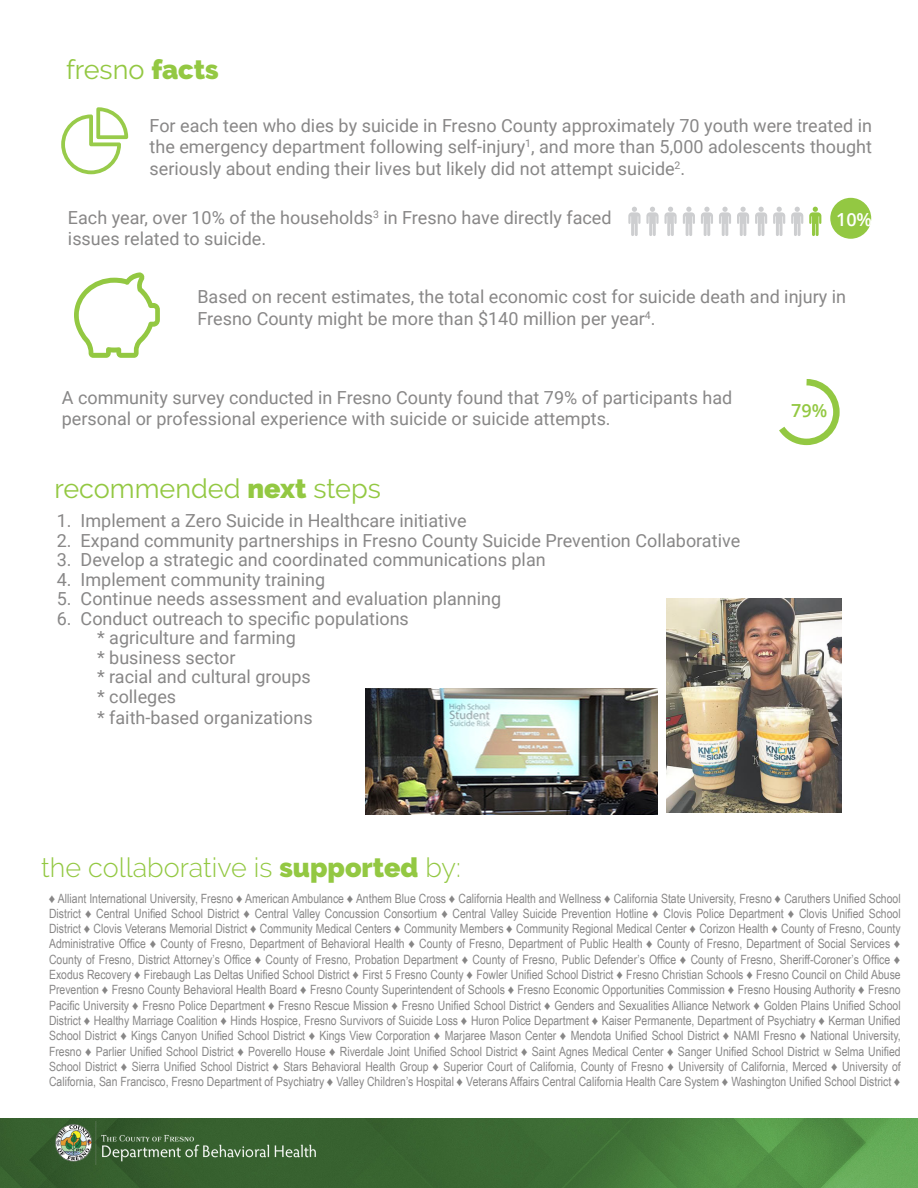
<style>
.page{position:relative;width:918px;height:1188px;background:#fff}
.page>*{position:absolute;margin:0;border:0;box-sizing:border-box;transform-origin:0 0}
.t1{font:27px "Raleway";color:#93c842}
.t2{font:300 27px "Raleway";color:#93c842}
.t3{font:18px/21.6px "Roboto";color:#888787}
.Big_Title{font:600 18px "Open Sans";color:#fff}
.t4{font:600 18px "Open Sans";color:#93c842}
.t5{font:12.75px/15.3px "Arial Narrow";color:#888787;text-align:justify}
.s1{font-weight:900}
</style>
<div class="page">
<img style="left:0;top:1119px;width:918px;height:69px">
<svg style="left:61px;top:107px;width:67px;height:67px"></svg>
<div style="left:830px;top:198px;width:41px;height:41px;background:#93c842;border-radius:50%"></div>
<svg style="left:683px;top:207px;width:12px;height:29px"></svg>
<svg style="left:701px;top:207px;width:12px;height:29px"></svg>
<svg style="left:719px;top:207px;width:12px;height:29px"></svg>
<svg style="left:737px;top:207px;width:12px;height:29px"></svg>
<svg style="left:755px;top:207px;width:12px;height:29px"></svg>
<svg style="left:773px;top:207px;width:12px;height:29px"></svg>
<svg style="left:791px;top:207px;width:12px;height:29px"></svg>
<svg style="left:809px;top:207px;width:12px;height:29px"></svg>
<svg style="left:628px;top:207px;width:49px;height:29px"></svg>
<svg style="left:74px;top:272px;width:86px;height:86px"></svg>
<svg style="left:779px;top:379px;width:61px;height:67px"></svg>
<img style="left:667px;top:598px;width:174px;height:215px">
<img style="left:366px;top:689px;width:292px;height:126px">
<img style="left:55px;top:1122px;width:262px;height:43px">
<p class="t1" style="left:66px;top:54px;width:154px">fresno <span class="s1">facts</span></p>
<p class="t3" style="left:150px;top:114px;width:724px;text-align:justify">For each teen who dies by suicide in Fresno County approximately 70 youth were treated in the emergency department following self-injury<sup>1</sup>, and more than 5,000 adolescents thought seriously about ending their lives but likely did not attempt suicide<sup>2</sup>.</p>
<p class="t3" style="left:68px;top:206px;width:545px">Each year, over 10% of the households<sup>3</sup> in Fresno have directly faced issues related to suicide.</p>
<p class="Big_Title" style="left:836px;top:207px;width:38px">10%</p>
<p class="t3" style="left:197px;top:285px;width:650px">Based on recent estimates, the total economic cost for suicide death and injury in<br>Fresno County might be more than $140 million per year<sup>4</sup>.</p>
<p class="t3" style="left:62px;top:386px;width:672px">A community survey conducted in Fresno County found that 79% of participants had personal or professional experience with suicide or suicide attempts.</p>
<p class="t1" style="left:55px;top:473px;width:328px">recommended <span class="s1">next</span> steps</p>
<p class="t3" style="left:57px;top:509px;width:411px">1. Implement a Zero Suicide in Healthcare initiative</p>
<p class="t3" style="left:57px;top:529px;width:685px">2. Expand community partnerships in Fresno County Suicide Prevention Collaborative</p>
<p class="t3" style="left:57px;top:548px;width:490px">3. Develop a strategic and coordinated communications plan</p>
<p class="t3" style="left:57px;top:568px;width:270px">4. Implement community training</p>
<p class="t3" style="left:57px;top:587px;width:446px">5. Continue needs assessment and evaluation planning</p>
<p class="t3" style="left:57px;top:607px;width:354px">6. Conduct outreach to specific populations</p>
<p class="t3" style="left:97px;top:626px;width:200px">* agriculture and farming</p>
<p class="t3" style="left:97px;top:646px;width:140px">* business sector</p>
<p class="t3" style="left:97px;top:665px;width:215px">* racial and cultural groups</p>
<p class="t3" style="left:97px;top:685px;width:81px">* colleges</p>
<p class="t3" style="left:97px;top:706px;width:217px">* faith-based organizations</p>
<p class="t2" style="left:41px;top:852px;width:421px">the collaborative is <span class="s1">supported</span> by:</p>
<p class="t4" style="left:791px;top:398px;width:38px">79%</p>
<p class="t5" style="left:49px;top:890px;width:853px">♦ Alliant International University, Fresno ♦ American Ambulance ♦ Anthem Blue Cross ♦ California Health and Wellness ♦ California State University, Fresno ♦ Caruthers Unified School District ♦ Central Unified School District ♦ Central Valley Concussion Consortium ♦ Central Valley Suicide Prevention Hotline ♦ Clovis Police Department ♦ Clovis Unified School District ♦ Clovis Veterans Memorial District ♦ Community Medical Centers ♦ Community Members ♦ Community Regional Medical Center ♦ Corizon Health ♦ County of Fresno, County Administrative Office ♦ County of Fresno, Department of Behavioral Health ♦ County of Fresno, Department of Public Health ♦ County of Fresno, Department of Social Services ♦ County of Fresno, District Attorney’s Office ♦ County of Fresno, Probation Department ♦ County of Fresno, Public Defender’s Office ♦ County of Fresno, Sheriff-Coroner’s Office ♦ Exodus Recovery ♦ Firebaugh Las Deltas Unified School District ♦ First 5 Fresno County ♦ Fowler Unified School District ♦ Fresno Christian Schools ♦ Fresno Council on Child Abuse Prevention ♦ Fresno County Behavioral Health Board ♦ Fresno County Superintendent of Schools ♦ Fresno Economic Opportunities Commission ♦ Fresno Housing Authority ♦ Fresno Pacific University ♦ Fresno Police Department ♦ Fresno Rescue Mission ♦ Fresno Unified School District ♦ Genders and Sexualities Alliance Network ♦ Golden Plains Unified School District ♦ Healthy Marriage Coalition ♦ Hinds Hospice, Fresno Survivors of Suicide Loss ♦ Huron Police Department ♦ Kaiser Permanente, Department of Psychiatry ♦ Kerman Unified School District ♦ Kings Canyon Unified School District ♦ Kings View Corporation ♦ Marjaree Mason Center ♦ Mendota Unified School District ♦ NAMI Fresno ♦ National University, Fresno ♦ Parlier Unified School District ♦ Poverello House ♦ Riverdale Joint Unified School District ♦ Saint Agnes Medical Center ♦ Sanger Unified School District w Selma Unified School District ♦ Sierra Unified School District ♦ Stars Behavioral Health Group ♦ Superior Court of California, County of Fresno ♦ University of California, Merced ♦ University of California, San Francisco, Fresno Department of Psychiatry ♦ Valley Children’s Hospital ♦ Veterans Affairs Central California Health Care System ♦ Washington Unified School District ♦</p>
</div>
